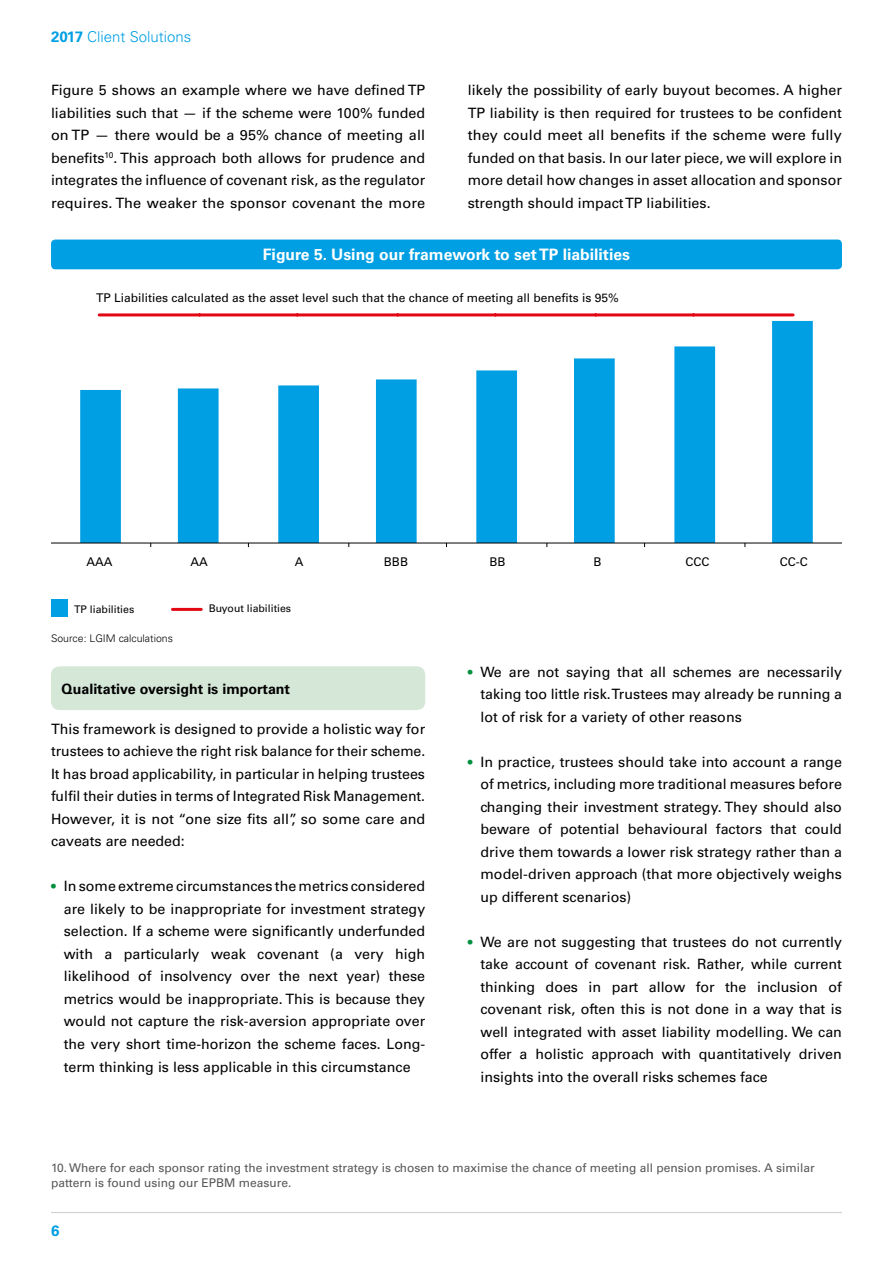
<style>
.page{position:relative;width:893px;height:1263px;background:#fff}
.page>*{position:absolute;margin:0;border:0;box-sizing:border-box;transform-origin:0 0}
.t1{font:700 15.75px "Univers LT Std";color:#fff}
.t2{font:300 15px "Univers";color:#009fe3}
.t3{font:700 15px "Univers LT Std";color:#009fe3}
.t4{font:14.25px/22.5px "Univers LT Std";color:#000;text-align:justify}
.t5{font:700 14.25px "Univers LT Std";color:#000}
.t6{font:12px/15px "Univers LT Std";color:#575756}
.t7{font:12px "Univers";color:#000}
.t8{font:10.5px "Univers";color:#000}
.t9{font:300 10.5px "Univers";color:#000}
.s1{font-family:"Univers LT Std";font-weight:700}
.s2{font-size:13.5px;color:#00913e}
</style>
<div class="page">
<hr style="left:51px;top:1212px;width:791px;height:1px;background:#d0d0d0">
<div style="left:51px;top:666px;width:374px;height:44px;background:#d5e8d7;border-radius:9px"></div>
<svg style="left:80px;top:321px;width:733px;height:222px"></svg>
<hr style="left:51px;top:543px;width:791px;height:1px;background:#000">
<hr style="left:99px;top:313px;width:101px;height:3px;background:#e30613">
<hr style="left:200px;top:313px;width:97px;height:3px;background:#e30613">
<hr style="left:297px;top:313px;width:101px;height:3px;background:#e30613">
<hr style="left:398px;top:313px;width:97px;height:3px;background:#e30613">
<hr style="left:495px;top:313px;width:101px;height:3px;background:#e30613">
<hr style="left:596px;top:313px;width:97px;height:3px;background:#e30613">
<hr style="left:693px;top:313px;width:100px;height:3px;background:#e30613">
<hr style="left:172px;top:608px;width:29px;height:3px;background:#e30613">
<div style="left:51px;top:599px;width:17px;height:17px;background:#009fe3"></div>
<div style="left:51px;top:240px;width:791px;height:29px;background:#009fe3;border-radius:4px"></div>
<p class="t2" style="left:51px;top:27px;width:142px"><span class="s1">2017</span> Client Solutions</p>
<p class="t4" style="left:51px;top:79px;width:376px">Figure 5 shows an example where we have defined TP liabilities such that — if the scheme were 100% funded on TP — there would be a 95% chance of meeting all benefits<sup>10</sup>. This approach both allows for prudence and integrates the influence of covenant risk, as the regulator requires. The weaker the sponsor covenant the more</p>
<p class="t4" style="left:468px;top:79px;width:376px">likely the possibility of early buyout becomes. A higher TP liability is then required for trustees to be confident they could meet all benefits if the scheme were fully funded on that basis. In our later piece, we will explore in more detail how changes in asset allocation and sponsor strength should impact TP liabilities.</p>
<p class="t1" style="left:263px;top:245px;width:369px">Figure 5. Using our framework to set TP liabilities</p>
<p class="t7" style="left:96px;top:291px;width:524px">TP Liabilities calculated as the asset level such that the chance of meeting all benefits is 95%</p>
<p class="t7" style="left:87px;top:554px;width:27px">AAA</p>
<p class="t7" style="left:190px;top:554px;width:19px">AA</p>
<p class="t7" style="left:295px;top:554px;width:10px">A</p>
<p class="t7" style="left:384px;top:554px;width:26px">BBB</p>
<p class="t7" style="left:490px;top:554px;width:18px">BB</p>
<p class="t7" style="left:594px;top:554px;width:10px">B</p>
<p class="t7" style="left:685px;top:554px;width:26px">CCC</p>
<p class="t7" style="left:780px;top:554px;width:30px">CC-C</p>
<p class="t8" style="left:74px;top:603px;width:62px">TP liabilities</p>
<p class="t8" style="left:209px;top:602px;width:84px">Buyout liabilities</p>
<p class="t9" style="left:51px;top:632px;width:123px">Source: LGIM calculations</p>
<p class="t5" style="left:62px;top:680px;width:230px">Qualitative oversight is important</p>
<p class="t4" style="left:51px;top:718px;width:376px">This framework is designed to provide a holistic way for trustees to achieve the right risk balance for their scheme.<br>It has broad applicability, in particular in helping trustees fulfil their duties in terms of Integrated Risk Management.<br>However, it is not “one size fits all”, so some care and caveats are needed:</p>
<p class="t4" style="left:64px;top:875px;width:363px;text-indent:-13px"><span class="s2">•</span> In some extreme circumstances the metrics considered are likely to be inappropriate for investment strategy selection. If a scheme were significantly underfunded with a particularly weak covenant (a very high likelihood of insolvency over the next year) these metrics would be inappropriate. This is because they would not capture the risk-aversion appropriate over the very short time-horizon the scheme faces. Long&shy;term thinking is less applicable in this circumstance</p>
<p class="t4" style="left:480px;top:660px;width:363px;text-indent:-13px"><span class="s2">•</span> We are not saying that all schemes are necessarily taking too little risk. Trustees may already be running a lot of risk for a variety of other reasons</p>
<p class="t4" style="left:480px;top:750px;width:363px;text-indent:-13px"><span class="s2">•</span> In practice, trustees should take into account a range of metrics, including more traditional measures before changing their investment strategy. They should also beware of potential behavioural factors that could drive them towards a lower risk strategy rather than a model-driven approach (that more objectively weighs up different scenarios)</p>
<p class="t4" style="left:480px;top:930px;width:363px;text-indent:-13px"><span class="s2">•</span> We are not suggesting that trustees do not currently take account of covenant risk. Rather, while current thinking does in part allow for the inclusion of covenant risk, often this is not done in a way that is well integrated with asset liability modelling. We can offer a holistic approach with quantitatively driven insights into the overall risks schemes face</p>
<p class="t6" style="left:51px;top:1161px;width:765px">10. Where for each sponsor rating the investment strategy is chosen to maximise the chance of meeting all pension promises. A similar pattern is found using our EPBM measure.</p>
<p class="t3" style="left:51px;top:1221px;width:10px">6</p>
</div>
